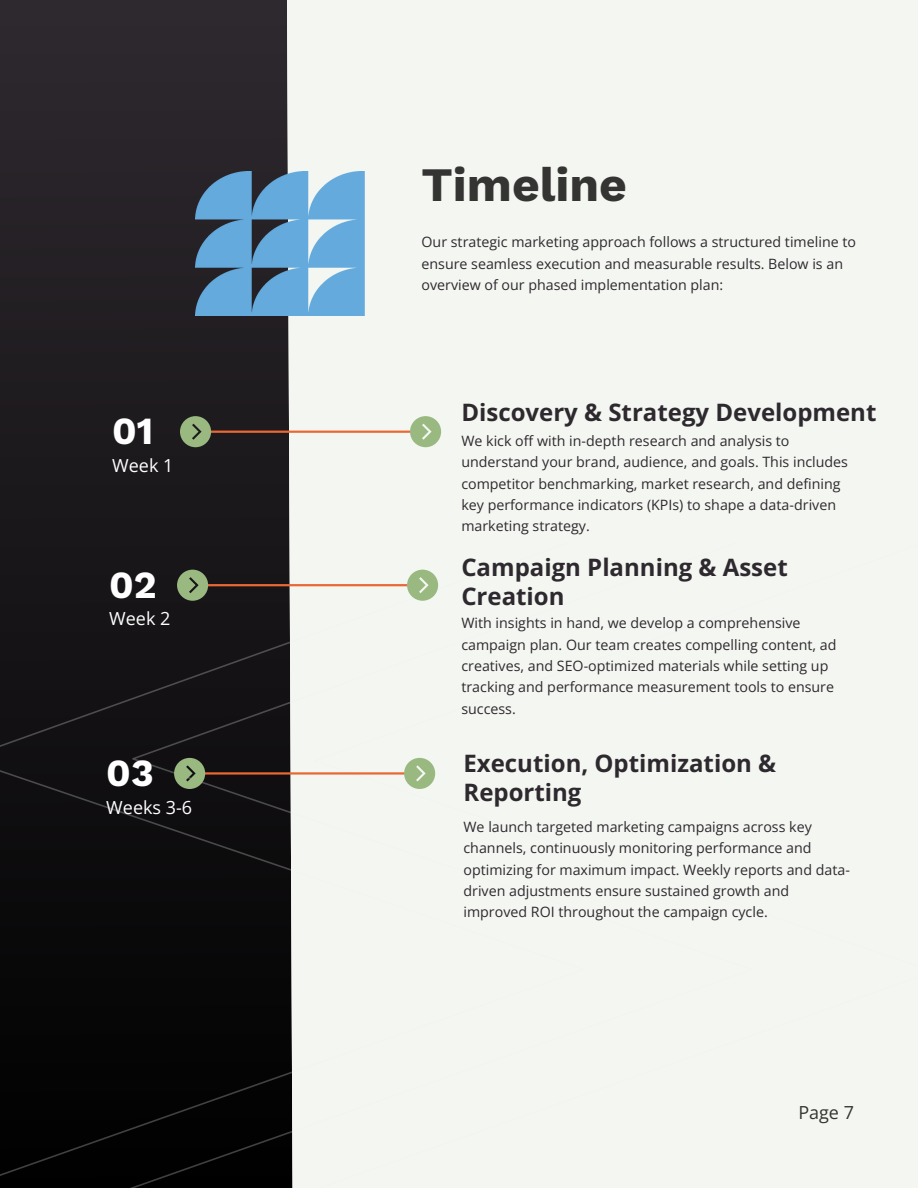
<style>
.page{position:relative;width:918px;height:1188px;background:#f4f7f1}
.page>*{position:absolute;margin:0;border:0;box-sizing:border-box;transform-origin:0 0}
.t1{font:700 48px "Work Sans";color:#343433}
.t2{font:700 38.4px "Work Sans";color:#fff}
.t3{font:700 24px/29.2px "Open Sans";color:#2e292f}
.t4{font:18px "Open Sans";color:#fff}
.t5{font:18px "Open Sans";color:#343433}
.t6{font:14.25px/21.3px "Open Sans";color:#2e292f}
</style>
<div class="page">
<svg style="left:0;top:0;width:293px;height:542px;background:#262227"></svg>
<svg style="left:0;top:542px;width:305px;height:646px;background:#181618"></svg>
<img style="left:196px;top:171px;width:168px;height:144px">
<hr style="left:209px;top:431px;width:201px;height:2px;background:#ea6834">
<svg style="left:180px;top:416px;width:31px;height:31px"></svg>
<svg style="left:410px;top:416px;width:31px;height:31px"></svg>
<hr style="left:207px;top:584px;width:201px;height:2px;background:#ea6834">
<svg style="left:177px;top:570px;width:31px;height:31px"></svg>
<svg style="left:407px;top:570px;width:31px;height:31px"></svg>
<hr style="left:204px;top:772px;width:201px;height:3px;background:#ea6834">
<svg style="left:174px;top:758px;width:31px;height:31px"></svg>
<svg style="left:404px;top:758px;width:31px;height:31px"></svg>
<h3 class="t2" style="left:112px;top:408px;width:43px">01</h3>
<h1 class="t4" style="left:112px;top:453px;width:63px">Week 1</h1>
<p class="t2" style="left:109px;top:562px;width:49px">02</p>
<p class="t4" style="left:109px;top:606px;width:63px">Week 2</p>
<h2 class="t2" style="left:106px;top:750px;width:49px">03</h2>
<p class="t4" style="left:106px;top:795px;width:87px">Weeks 3-6</p>
<p class="t1" style="left:422px;top:157px;width:207px">Timeline</p>
<p class="t6" style="left:422px;top:231px;width:436px">Our strategic marketing approach follows a structured timeline to ensure seamless execution and measurable results. Below is an overview of our phased implementation plan:</p>
<p class="t3" style="left:461px;top:397px;width:417px">Discovery &amp; Strategy Development</p>
<p class="t6" style="left:461px;top:430px;width:388px">We kick off with in-depth research and analysis to understand your brand, audience, and goals. This includes competitor benchmarking, market research, and defining key performance indicators (KPIs) to shape a data-driven marketing strategy.</p>
<p class="t3" style="left:461px;top:552px;width:328px">Campaign Planning &amp; Asset<br>Creation</p>
<p class="t6" style="left:461px;top:612px;width:377px">With insights in hand, we develop a comprehensive campaign plan. Our team creates compelling content, ad creatives, and SEO-optimized materials while setting up tracking and performance measurement tools to ensure success.</p>
<p class="t3" style="left:463px;top:748px;width:314px">Execution, Optimization &amp;<br>Reporting</p>
<p class="t6" style="left:463px;top:816px;width:388px">We launch targeted marketing campaigns across key channels, continuously monitoring performance and optimizing for maximum impact. Weekly reports and data&shy;driven adjustments ensure sustained growth and improved ROI throughout the campaign cycle.</p>
<p class="t5" style="left:798px;top:1100px;width:57px">Page 7</p>
</div>
